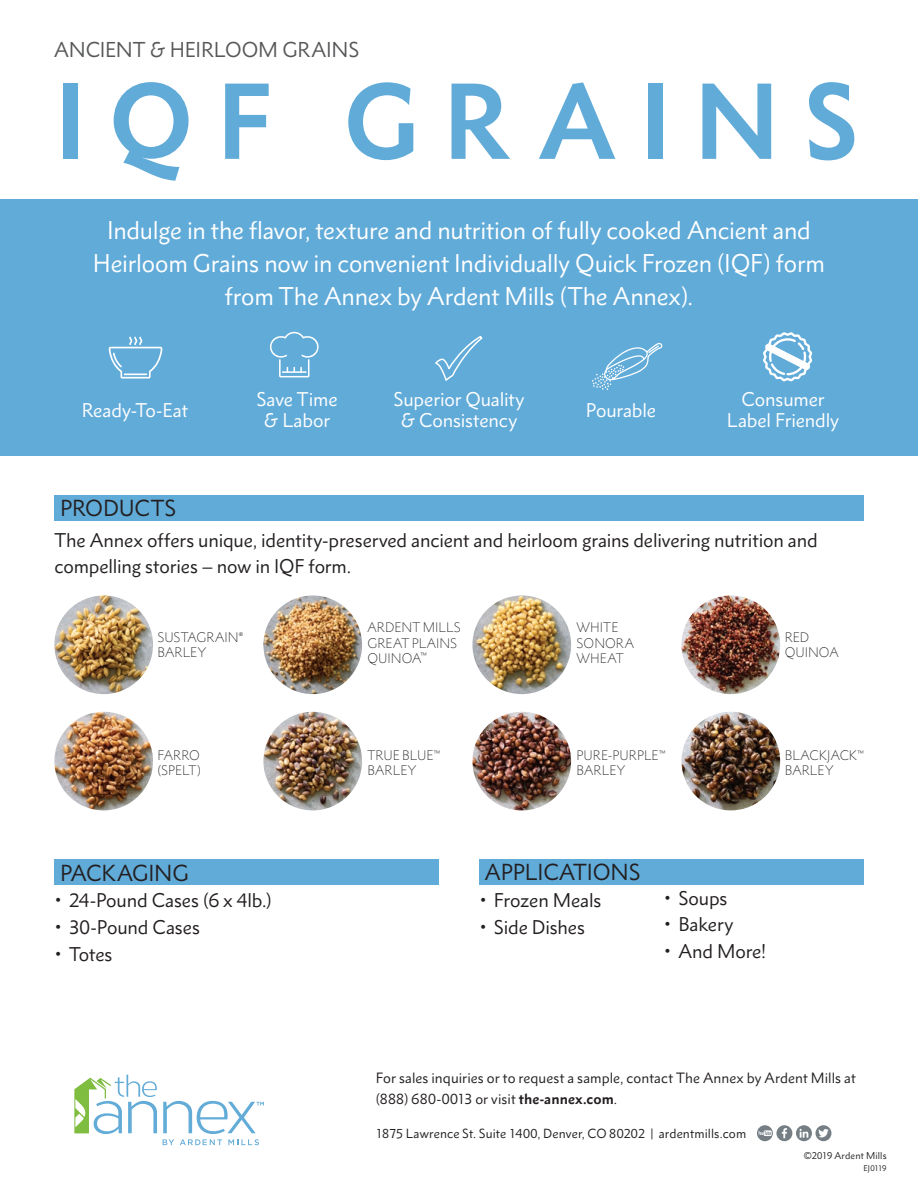
<style>
.page{position:relative;width:918px;height:1188px;background:#fff}
.page>*{position:absolute;margin:0;border:0;box-sizing:border-box;transform-origin:0 0}
.t1{font:700 97.5px "Metro Nova Pro";letter-spacing:.24em;color:#61abd9}
.t2{font:23.25px/33px "Metro Nova Pro";letter-spacing:-.01em;color:#fff;text-align:center}
.t3{font:21px "Metro Nova Pro";letter-spacing:-.01em;color:#231f20}
.t4{font:19.5px "Metro Nova Pro";letter-spacing:-.01em;color:#57585a}
.t5{font:18px/25.5px "Metro Nova Pro";letter-spacing:-.01em;color:#231f20}
.t6{font:18px/21.6px "Metro Nova Pro";letter-spacing:-.01em;color:#fff;text-align:center}
.t7{font:13.5px/21px "Metro Nova Pro";letter-spacing:.005em;color:#231f20}
.t8{font:300 12.6px/15px "Metro Nova Pro";letter-spacing:.005em;color:#231f20}
.t9{font:12px "Metro Nova Pro";letter-spacing:.01em;color:#231f20}
.t10{font:9px "Metro Nova Pro";letter-spacing:.02em;color:#231f20}
.t11{font:7.5px "Metro Nova Pro";letter-spacing:-.03em;color:#231f20}
.s1{font-weight:700}
</style>
<div class="page">
<div style="left:54px;top:859px;width:385px;height:26px;background:#61abd9"></div>
<div style="left:479px;top:859px;width:385px;height:26px;background:#61abd9"></div>
<div style="left:0;top:199px;width:918px;height:257px;background:#61abd9"></div>
<svg style="left:74px;top:1075px;width:83px;height:59px"></svg>
<svg style="left:163px;top:1101px;width:101px;height:44px"></svg>
<img style="left:54px;top:595px;width:99px;height:99px;border-radius:49px">
<img style="left:54px;top:712px;width:99px;height:98px;border-radius:49px">
<img style="left:263px;top:595px;width:99px;height:99px;border-radius:49px">
<img style="left:263px;top:712px;width:99px;height:98px;border-radius:49px">
<img style="left:472px;top:595px;width:99px;height:99px;border-radius:49px">
<img style="left:472px;top:712px;width:99px;height:98px;border-radius:49px">
<img style="left:681px;top:595px;width:99px;height:99px;border-radius:49px">
<img style="left:681px;top:712px;width:99px;height:98px;border-radius:49px">
<svg style="left:757px;top:1125px;width:74px;height:16px"></svg>
<svg style="left:435px;top:336px;width:48px;height:45px"></svg>
<svg style="left:270px;top:332px;width:49px;height:45px"></svg>
<svg style="left:109px;top:337px;width:53px;height:42px"></svg>
<svg style="left:592px;top:343px;width:70px;height:47px"></svg>
<svg style="left:763px;top:332px;width:49px;height:49px"></svg>
<div style="left:54px;top:495px;width:810px;height:26px;background:#61abd9"></div>
<p class="t4" style="left:54px;top:37px;width:307px">ANCIENT &amp; HEIRLOOM GRAINS</p>
<h1 class="t1" style="left:54px;top:60px;width:805px">IQF GRAINS</h1>
<p class="t2" style="left:93px;top:213px;width:734px">Indulge in the flavor, texture and nutrition of fully cooked Ancient and<br>Heirloom Grains now in convenient Individually Quick Frozen (IQF) form from The Annex by Ardent Mills (The Annex).</p>
<p class="t6" style="left:82px;top:399px;width:108px">Ready-To-Eat</p>
<p class="t3" style="left:60px;top:495px;width:118px">PRODUCTS</p>
<p class="t6" style="left:256px;top:388px;width:83px">Save Time &amp; Labor</p>
<p class="t6" style="left:393px;top:388px;width:133px">Superior Quality &amp; Consistency</p>
<p class="t6" style="left:586px;top:399px;width:72px">Pourable</p>
<p class="t6" style="left:727px;top:388px;width:114px">Consumer<br>Label Friendly</p>
<p class="t5" style="left:54px;top:528px;width:765px">The Annex offers unique, identity-preserved ancient and heirloom grains delivering nutrition and compelling stories – now in IQF form.</p>
<p class="t8" style="left:158px;top:630px;width:87px">SUSTAGRAIN<sup>®<br></sup>BARLEY</p>
<p class="t8" style="left:368px;top:620px;width:95px">ARDENT MILLS<br>GREAT PLAINS<br>QUINOA<sup>™</sup></p>
<p class="t8" style="left:577px;top:620px;width:59px">WHITE<br>SONORA<br>WHEAT</p>
<p class="t8" style="left:785px;top:630px;width:55px">RED<br>QUINOA</p>
<p class="t8" style="left:158px;top:748px;width:45px">FARRO (SPELT)</p>
<p class="t8" style="left:368px;top:748px;width:74px">TRUE BLUE<sup>™<br></sup>BARLEY</p>
<p class="t8" style="left:577px;top:748px;width:90px">PURE-PURPLE<sup>™<br></sup>BARLEY</p>
<p class="t8" style="left:785px;top:748px;width:81px">BLACKJACK<sup>™<br></sup>BARLEY</p>
<p class="t3" style="left:60px;top:860px;width:130px">PACKAGING</p>
<p class="t5" style="left:56px;top:888px;width:218px">• 24-Pound Cases (6 x 4lb.)</p>
<p class="t5" style="left:56px;top:915px;width:146px">• 30-Pound Cases</p>
<p class="t5" style="left:56px;top:941px;width:59px">• Totes</p>
<p class="t3" style="left:485px;top:859px;width:157px">APPLICATIONS</p>
<p class="t5" style="left:480px;top:887px;width:123px">• Frozen Meals</p>
<p class="t5" style="left:480px;top:914px;width:106px">• Side Dishes</p>
<p class="t5" style="left:665px;top:885px;width:64px">• Soups</p>
<p class="t5" style="left:665px;top:912px;width:70px">• Bakery</p>
<p class="t5" style="left:665px;top:938px;width:103px">• And More!</p>
<p class="t7" style="left:376px;top:1067px;width:482px">For sales inquiries or to request a sample, contact The Annex by Ardent Mills at (888) 680-0013 or visit <span class="s1">the-annex.com</span>.</p>
<p class="t9" style="left:376px;top:1126px;width:372px">1875 Lawrence St. Suite 1400, Denver, CO 80202 | ardentmills.com</p>
<p class="t10" style="left:804px;top:1150px;width:84px">©2019 Ardent Mills</p>
<p class="t11" style="left:863px;top:1164px;width:25px">EJ0119</p>
</div>
